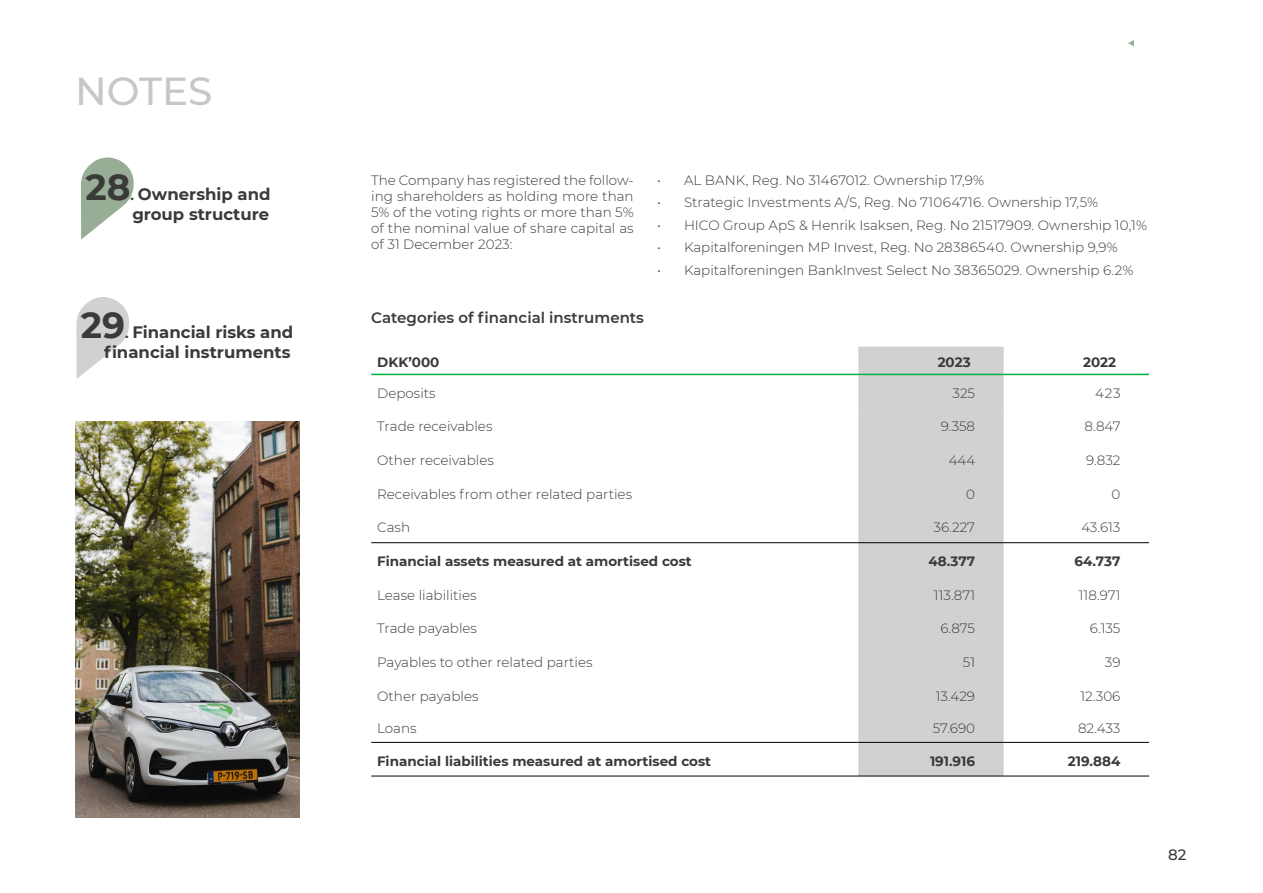
<style>
.page{position:relative;width:1263px;height:893px;background:#fff}
.page>*{position:absolute;margin:0;border:0;box-sizing:border-box;transform-origin:0 0}
.t1{font:500 39px "Montserrat";color:#c7c7c7}
.t2{font:700 36px "Montserrat";color:#3a3a39}
.t3{font:700 16.5px/19.8px "Montserrat";color:#3a3a39}
.t4{font:600 15px "Montserrat";color:#3a3a39}
.t5{font:500 15px "Montserrat";color:#3a3a39}
.t6{font:300 13.5px/16.2px "Montserrat";color:#3a3a39;text-align:justify}
.t7{font:700 13.5px "Montserrat";color:#3a3a39}
.s1{font-size:13.5px}
</style>
<div class="page">
<img style="left:76px;top:421px;width:224px;height:397px">
<svg style="left:1128px;top:40px;width:6px;height:7px"></svg>
<svg style="left:76px;top:297px;width:53px;height:82px"></svg>
<svg style="left:81px;top:157px;width:53px;height:83px"></svg>
<div style="left:858px;top:347px;width:146px;height:61px;background:#d2d1d1"></div>
<div style="left:858px;top:408px;width:146px;height:368px;background:#d2d1d1"></div>
<hr style="left:371px;top:542px;width:487px;height:1px;background:#000">
<hr style="left:371px;top:742px;width:487px;height:1px;background:#000">
<hr style="left:858px;top:542px;width:146px;height:1px;background:#000">
<hr style="left:1004px;top:542px;width:145px;height:1px;background:#000">
<hr style="left:858px;top:742px;width:146px;height:1px;background:#000">
<hr style="left:1004px;top:742px;width:145px;height:1px;background:#000">
<hr style="left:371px;top:374px;width:487px;height:1px;background:#00b03e">
<hr style="left:858px;top:374px;width:146px;height:1px;background:#00b03e">
<hr style="left:1004px;top:374px;width:145px;height:1px;background:#00b03e">
<hr style="left:371px;top:776px;width:487px;height:1px;background:#000">
<hr style="left:858px;top:776px;width:146px;height:1px;background:#000">
<hr style="left:1004px;top:776px;width:145px;height:1px;background:#000">
<h1 class="t1" style="left:75px;top:64px;width:139px">NOTES</h1>
<h2 class="t2" style="left:86px;top:161px;width:46px">28</h2>
<p class="t3" style="left:131px;top:183px;width:142px"><span class="s1">.</span> Ownership and group structure</p>
<h2 class="t2" style="left:81px;top:299px;width:46px">29</h2>
<p class="t3" style="left:104px;top:321px;width:191px;text-align:right"><span class="s1">.</span> Financial risks and financial instruments</p>
<p class="t6" style="left:371px;top:171px;width:264px">The Company has registered the follow&shy;ing shareholders as holding more than 5% of the voting rights or more than 5% of the nominal value of share capital as of 31 December 2023:</p>
<p class="t6" style="left:657px;top:171px;width:329px">• AL BANK, Reg. No 31467012. Ownership 17,9%</p>
<p class="t6" style="left:657px;top:194px;width:443px">• Strategic Investments A/S, Reg. No 71064716. Ownership 17,5%</p>
<p class="t6" style="left:657px;top:216px;width:491px">• HICO Group ApS &amp; Henrik Isaksen, Reg. No 21517909. Ownership 10,1%</p>
<p class="t6" style="left:657px;top:239px;width:462px">• Kapitalforeningen MP Invest, Reg. No 28386540. Ownership 9,9%</p>
<p class="t6" style="left:657px;top:261px;width:478px">• Kapitalforeningen BankInvest Select No 38365029. Ownership 6.2%</p>
<p class="t4" style="left:371px;top:307px;width:274px">Categories of financial instruments</p>
<p class="t7" style="left:377px;top:353px;width:64px">DKK’000</p>
<p class="t7" style="left:938px;top:353px;width:34px">2023</p>
<p class="t7" style="left:1083px;top:353px;width:34px">2022</p>
<p class="t6" style="left:377px;top:384px;width:60px">Deposits</p>
<p class="t6" style="left:952px;top:384px;width:24px">325</p>
<p class="t6" style="left:1095px;top:384px;width:27px">423</p>
<p class="t6" style="left:377px;top:418px;width:117px">Trade receivables</p>
<p class="t6" style="left:941px;top:418px;width:36px">9.358</p>
<p class="t6" style="left:1084px;top:418px;width:38px">8.847</p>
<p class="t6" style="left:377px;top:452px;width:118px">Other receivables</p>
<p class="t6" style="left:949px;top:452px;width:28px">444</p>
<p class="t6" style="left:1086px;top:452px;width:36px">9.832</p>
<p class="t6" style="left:377px;top:485px;width:256px">Receivables from other related parties</p>
<p class="t6" style="left:966px;top:485px;width:10px">0</p>
<p class="t6" style="left:1111px;top:485px;width:10px">0</p>
<p class="t6" style="left:377px;top:519px;width:34px">Cash</p>
<p class="t6" style="left:933px;top:519px;width:43px">36.227</p>
<p class="t6" style="left:1081px;top:519px;width:41px">43.613</p>
<p class="t7" style="left:377px;top:552px;width:316px">Financial assets measured at amortised cost</p>
<p class="t7" style="left:928px;top:552px;width:48px">48.377</p>
<p class="t7" style="left:1074px;top:552px;width:48px">64.737</p>
<p class="t6" style="left:377px;top:586px;width:101px">Lease liabilities</p>
<p class="t6" style="left:934px;top:586px;width:43px">113.871</p>
<p class="t6" style="left:1079px;top:586px;width:43px">118.971</p>
<p class="t6" style="left:377px;top:620px;width:101px">Trade payables</p>
<p class="t6" style="left:940px;top:620px;width:36px">6.875</p>
<p class="t6" style="left:1090px;top:620px;width:32px">6.135</p>
<p class="t6" style="left:377px;top:654px;width:217px">Payables to other related parties</p>
<p class="t6" style="left:963px;top:654px;width:14px">51</p>
<p class="t6" style="left:1105px;top:654px;width:17px">39</p>
<p class="t6" style="left:377px;top:687px;width:103px">Other payables</p>
<p class="t6" style="left:936px;top:687px;width:41px">13.429</p>
<p class="t6" style="left:1080px;top:687px;width:41px">12.306</p>
<p class="t6" style="left:377px;top:720px;width:41px">Loans</p>
<p class="t6" style="left:933px;top:720px;width:44px">57.690</p>
<p class="t6" style="left:1078px;top:720px;width:44px">82.433</p>
<p class="t7" style="left:377px;top:751px;width:335px">Financial liabilities measured at amortised cost</p>
<p class="t7" style="left:930px;top:751px;width:47px">191.916</p>
<p class="t7" style="left:1068px;top:751px;width:54px">219.884</p>
<p class="t5" style="left:1168px;top:844px;width:20px">82</p>
</div>
